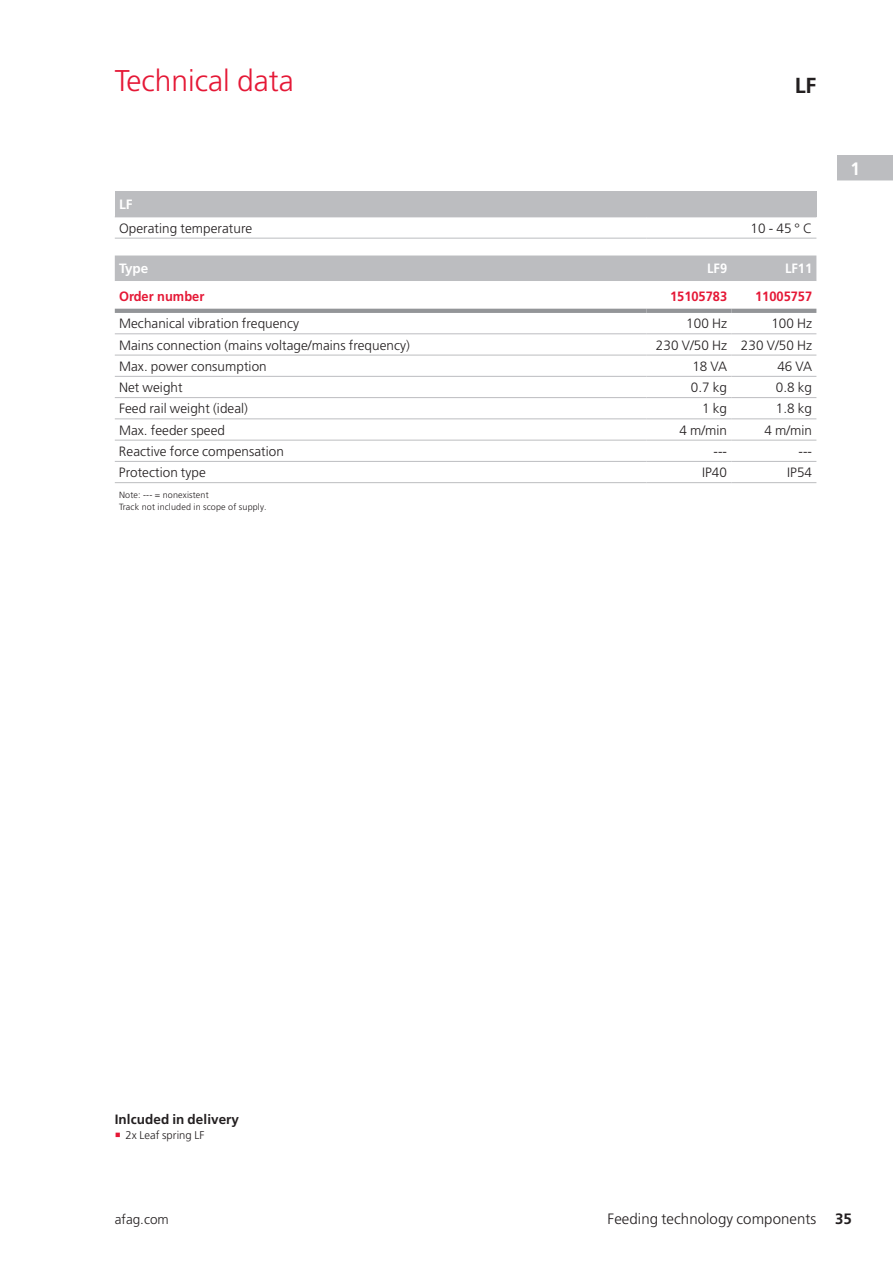
<style>
.page{position:relative;width:893px;height:1263px;background:#fff}
.page>*{position:absolute;margin:0;border:0;box-sizing:border-box;transform-origin:0 0}
.t1{font:300 30px "Frutiger LT Pro";color:#e51836}
.t2{font:700 21.75px "Frutiger LT Pro";color:#231f20}
.t3{font:700 18px "Frutiger LT Pro";color:#fff;scale:.95 1}
.t4{font:300 15px "Frutiger LT Pro";letter-spacing:.005em;color:#231f20}
.t5{font:300 13.5px "Frutiger LT Pro";letter-spacing:.005em;color:#231f20}
.t6{font:700 13.5px "Frutiger LT Pro";color:#e51836;scale:.95 1}
.t7{font:700 13.5px "Frutiger LT Pro";letter-spacing:.005em;color:#231f20}
.t8{font:700 13.5px "Frutiger LT Pro";color:#fff;scale:.95 1}
.t9{font:700 13.5px "Frutiger LT Pro";color:#fff}
.t10{font:300 11.25px "Frutiger LT Pro";letter-spacing:.005em;color:#231f20}
.t11{font:300 9px/12px "Frutiger LT Pro";letter-spacing:.015em;color:#231f20}
.s1{font-weight:700}
</style>
<div class="page">
<div style="left:115px;top:191px;width:701px;height:26px;background:#bcbdc0"></div>
<hr style="left:115px;top:238px;width:531px;height:1px;background:#bcbdc0">
<hr style="left:646px;top:238px;width:170px;height:1px;background:#bcbdc0">
<svg style="left:115px;top:255px;width:701px;height:54px"></svg>
<hr style="left:115px;top:309px;width:531px;height:4px;background:#939598">
<hr style="left:646px;top:309px;width:85px;height:4px;background:#939598">
<hr style="left:731px;top:309px;width:85px;height:4px;background:#939598">
<hr style="left:115px;top:440px;width:531px;height:1px;background:#bcbdc0">
<hr style="left:646px;top:440px;width:85px;height:1px;background:#bcbdc0">
<hr style="left:731px;top:440px;width:85px;height:1px;background:#bcbdc0">
<hr style="left:115px;top:461px;width:531px;height:1px;background:#bcbdc0">
<hr style="left:646px;top:461px;width:85px;height:1px;background:#bcbdc0">
<hr style="left:731px;top:461px;width:85px;height:1px;background:#bcbdc0">
<hr style="left:115px;top:482px;width:531px;height:1px;background:#bcbdc0">
<hr style="left:646px;top:482px;width:85px;height:1px;background:#bcbdc0">
<hr style="left:731px;top:482px;width:85px;height:1px;background:#bcbdc0">
<hr style="left:115px;top:333px;width:531px;height:1px;background:#bcbdc0">
<hr style="left:646px;top:333px;width:85px;height:1px;background:#bcbdc0">
<hr style="left:731px;top:333px;width:85px;height:1px;background:#bcbdc0">
<hr style="left:115px;top:355px;width:531px;height:1px;background:#bcbdc0">
<hr style="left:646px;top:355px;width:85px;height:1px;background:#bcbdc0">
<hr style="left:731px;top:355px;width:85px;height:1px;background:#bcbdc0">
<hr style="left:115px;top:376px;width:531px;height:1px;background:#bcbdc0">
<hr style="left:646px;top:376px;width:85px;height:1px;background:#bcbdc0">
<hr style="left:731px;top:376px;width:85px;height:1px;background:#bcbdc0">
<hr style="left:115px;top:397px;width:531px;height:1px;background:#bcbdc0">
<hr style="left:646px;top:397px;width:85px;height:1px;background:#bcbdc0">
<hr style="left:731px;top:397px;width:85px;height:1px;background:#bcbdc0">
<hr style="left:115px;top:418px;width:531px;height:1px;background:#bcbdc0">
<hr style="left:646px;top:418px;width:85px;height:1px;background:#bcbdc0">
<hr style="left:731px;top:418px;width:85px;height:1px;background:#bcbdc0">
<div style="left:837px;top:155px;width:56px;height:26px;background:#bcbdc0"></div>
<h1 class="t1" style="left:115px;top:63px;width:181px">Technical data</h1>
<h2 class="t2" style="left:795px;top:72px;width:23px">LF</h2>
<p class="t9" style="left:119px;top:196px;width:15px">LF</p>
<p class="t5" style="left:119px;top:220px;width:135px">Operating temperature</p>
<p class="t5" style="left:751px;top:220px;width:63px">10 - 45 ° C</p>
<p class="t9" style="left:119px;top:260px;width:31px">Type</p>
<p class="t8" style="left:707px;top:260px;width:23px">LF9</p>
<p class="t8" style="left:785px;top:260px;width:30px">LF11</p>
<p class="t6" style="left:119px;top:288px;width:91px">Order number</p>
<p class="t6" style="left:670px;top:288px;width:62px">15105783</p>
<p class="t6" style="left:755px;top:288px;width:62px">11005757</p>
<p class="t5" style="left:119px;top:316px;width:182px">Mechanical vibration frequency</p>
<p class="t5" style="left:686px;top:316px;width:42px">100 Hz</p>
<p class="t5" style="left:771px;top:316px;width:42px">100 Hz</p>
<p class="t5" style="left:119px;top:337px;width:292px">Mains connection (mains voltage/mains frequency)</p>
<p class="t5" style="left:656px;top:337px;width:158px">230 V/50 Hz 230 V/50 Hz</p>
<p class="t5" style="left:119px;top:358px;width:149px">Max. power consumption</p>
<p class="t5" style="left:692px;top:358px;width:36px">18 VA</p>
<p class="t5" style="left:777px;top:358px;width:36px">46 VA</p>
<p class="t5" style="left:119px;top:379px;width:65px">Net weight</p>
<p class="t5" style="left:691px;top:379px;width:38px">0.7 kg</p>
<p class="t5" style="left:776px;top:379px;width:38px">0.8 kg</p>
<p class="t5" style="left:119px;top:401px;width:131px">Feed rail weight (ideal)</p>
<p class="t5" style="left:702px;top:401px;width:26px">1 kg</p>
<p class="t5" style="left:776px;top:401px;width:38px">1.8 kg</p>
<p class="t5" style="left:119px;top:422px;width:108px">Max. feeder speed</p>
<p class="t5" style="left:679px;top:422px;width:49px">4 m/min</p>
<p class="t5" style="left:764px;top:422px;width:49px">4 m/min</p>
<p class="t5" style="left:119px;top:443px;width:166px">Reactive force compensation</p>
<p class="t5" style="left:713px;top:443px;width:15px">---</p>
<p class="t5" style="left:798px;top:443px;width:15px">---</p>
<p class="t5" style="left:119px;top:465px;width:88px">Protection type</p>
<p class="t5" style="left:702px;top:465px;width:26px">IP40</p>
<p class="t5" style="left:787px;top:465px;width:26px">IP54</p>
<p class="t11" style="left:119px;top:489px;width:149px">Note: --- = nonexistent<br>Track not included in scope of supply.</p>
<h3 class="t3" style="left:850px;top:158px;width:12px">1</h3>
<p class="t7" style="left:115px;top:1111px;width:126px">Inlcuded in delivery</p>
<p class="t10" style="left:125px;top:1129px;width:81px">2x Leaf spring LF</p>
<p class="t5" style="left:115px;top:1211px;width:55px">afag.com</p>
<p class="t4" style="left:608px;top:1210px;width:246px">Feeding technology components <span class="s1">35</span></p>
</div>
